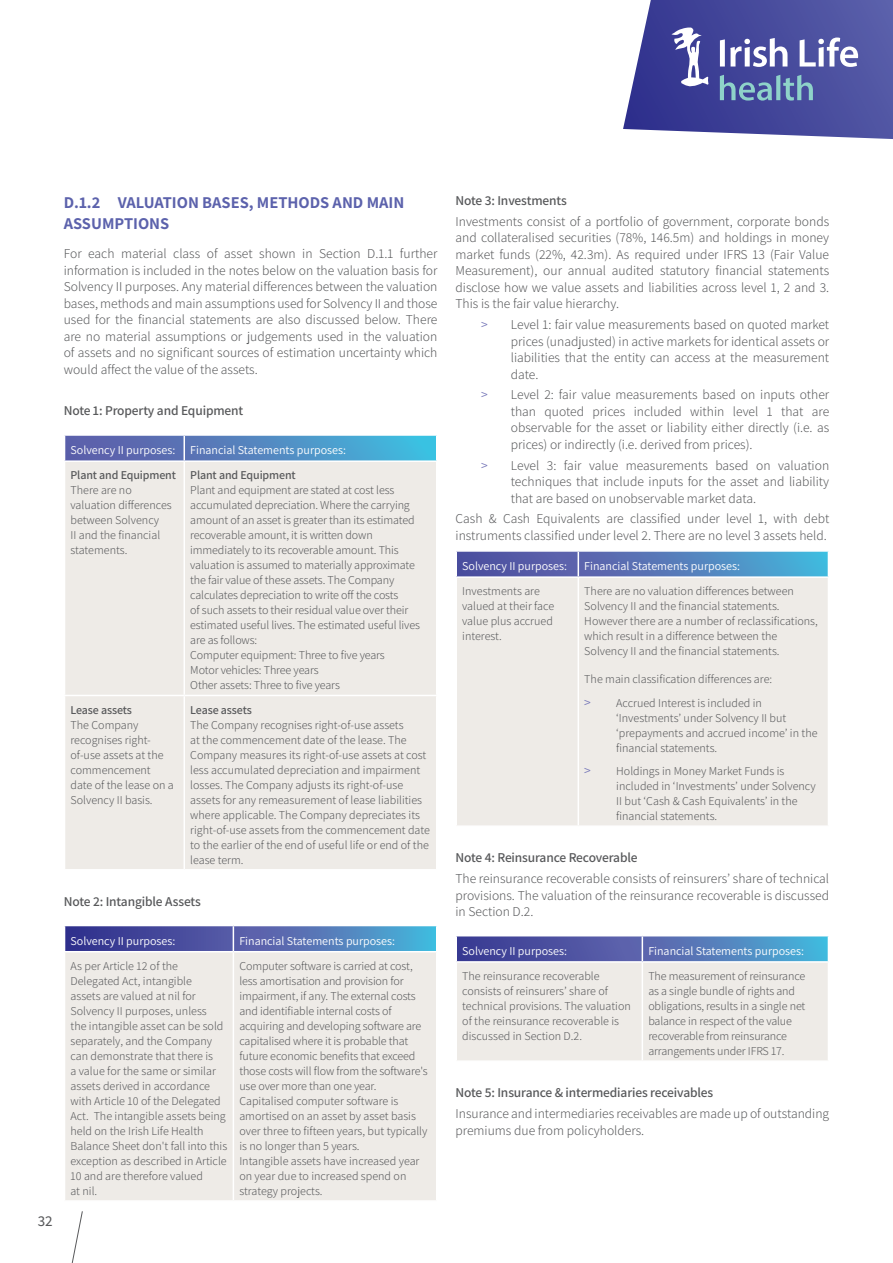
<style>
.page{position:relative;width:893px;height:1263px;background:#fff}
.page>*{position:absolute;margin:0;border:0;box-sizing:border-box;transform-origin:0 0}
.t1{font:700 16.5px/21px "Assistant";color:#5c62ac}
.t2{font:500 15px "Assistant";color:#58595b}
.t3{font:300 13.5px/16.5px "Assistant";color:#58595b;text-align:justify}
.t4{font:600 13.5px "Assistant";letter-spacing:-.01em;color:#58595b}
.t5{font:300 12px/15px "Assistant";color:#58595b}
.t6{font:12px "Assistant";color:#fff}
.t7{font:600 12px "Assistant";letter-spacing:-.01em;color:#58595b}
.s1{font-weight:400;color:#7778b9}
.s2{font-weight:400;font-size:13.5px;color:#7778b9}
</style>
<div class="page">
<div style="left:65px;top:462px;width:371px;height:407px;background:#eeebe7"></div>
<svg style="left:64px;top:435px;width:373px;height:25px;background:#588dc3"></svg>
<hr style="left:184px;top:462px;width:1px;height:233px;background:#fff">
<hr style="left:64px;top:695px;width:120px;height:1px;background:#fff">
<hr style="left:184px;top:695px;width:253px;height:1px;background:#fff">
<hr style="left:184px;top:696px;width:1px;height:173px;background:#fff">
<div style="left:65px;top:952px;width:371px;height:248px;background:#eeebe7"></div>
<svg style="left:64px;top:925px;width:373px;height:26px;background:#5570b2"></svg>
<hr style="left:233px;top:952px;width:1px;height:248px;background:#fff">
<div style="left:457px;top:578px;width:371px;height:247px;background:#eeebe7"></div>
<svg style="left:456px;top:551px;width:373px;height:25px;background:#587ebb"></svg>
<hr style="left:578px;top:578px;width:1px;height:247px;background:#fff">
<svg style="left:456px;top:936px;width:373px;height:124px;background:#ced1dc"></svg>
<hr style="left:455px;top:961px;width:187px;height:2px;background:#fff">
<hr style="left:455px;top:963px;width:2px;height:97px;background:#fff">
<hr style="left:642px;top:961px;width:187px;height:2px;background:#fff">
<hr style="left:642px;top:963px;width:1px;height:97px;background:#fff">
<hr style="left:828px;top:963px;width:1px;height:97px;background:#fff">
<svg style="left:71px;top:1211px;width:12px;height:52px"></svg>
<svg style="left:623px;top:0;width:270px;height:139px"></svg>
<p class="t2" style="left:38px;top:1211px;width:16px">32</p>
<h1 class="t1" style="left:64px;top:191px;width:342px">D.1.2 VALUATION BASES, METHODS AND MAIN<br>ASSUMPTIONS</h1>
<p class="t3" style="left:64px;top:245px;width:375px">For each material class of asset shown in Section D.1.1 further information is included in the notes below on the valuation basis for Solvency II purposes. Any material differences between the valuation bases, methods and main assumptions used for Solvency II and those used for the financial statements are also discussed below. There are no material assumptions or judgements used in the valuation of assets and no significant sources of estimation uncertainty which would affect the value of the assets.</p>
<p class="t4" style="left:64px;top:402px;width:181px">Note 1: Property and Equipment</p>
<p class="t6" style="left:71px;top:442px;width:277px">Solvency II purposes: Financial Statements purposes:</p>
<p class="t7" style="left:71px;top:467px;width:107px">Plant and Equipment</p>
<p class="t5" style="left:71px;top:482px;width:103px">There are no valuation differences between Solvency<br>II and the financial statements.</p>
<p class="t7" style="left:190px;top:467px;width:107px">Plant and Equipment</p>
<p class="t5" style="left:190px;top:482px;width:231px">Plant and equipment are stated at cost less accumulated depreciation. Where the carrying amount of an asset is greater than its estimated recoverable amount, it is written down immediately to its recoverable amount. This valuation is assumed to materially approximate the fair value of these assets. The Company calculates depreciation to write off the costs<br>of such assets to their residual value over their estimated useful lives. The estimated useful lives are as follows:<br>Computer equipment: Three to five years<br>Motor vehicles: Three years<br>Other assets: Three to five years</p>
<p class="t7" style="left:190px;top:701px;width:63px">Lease assets</p>
<p class="t5" style="left:190px;top:717px;width:241px">The Company recognises right-of-use assets<br>at the commencement date of the lease. The Company measures its right-of-use assets at cost less accumulated depreciation and impairment losses. The Company adjusts its right-of-use assets for any remeasurement of lease liabilities where applicable. The Company depreciates its right-of-use assets from the commencement date to the earlier of the end of useful life or end of the lease term.</p>
<p class="t4" style="left:64px;top:892px;width:139px">Note 2: Intangible Assets</p>
<p class="t6" style="left:71px;top:932px;width:106px">Solvency II purposes:</p>
<p class="t6" style="left:239px;top:932px;width:157px">Financial Statements purposes:</p>
<p class="t5" style="left:71px;top:958px;width:158px">As per Article 12 of the<br>Delegated Act, intangible<br>assets are valued at nil for<br>Solvency II purposes, unless<br>the intangible asset can be sold separately, and the Company can demonstrate that there is<br>a value for the same or similar assets derived in accordance with Article 10 of the Delegated<br>Act. The intangible assets being held on the Irish Life Health<br>Balance Sheet don't fall into this exception as described in Article<br>10 and are therefore valued<br>at nil.</p>
<p class="t5" style="left:239px;top:958px;width:190px">Computer software is carried at cost, less amortisation and provision for impairment, if any. The external costs and identifiable internal costs of acquiring and developing software are capitalised where it is probable that future economic benefits that exceed those costs will flow from the software's use over more than one year.<br>Capitalised computer software is amortised on an asset by asset basis over three to fifteen years, but typically is no longer than 5 years.<br>Intangible assets have increased year on year due to increased spend on strategy projects.</p>
<p class="t7" style="left:71px;top:701px;width:63px">Lease assets</p>
<p class="t5" style="left:71px;top:717px;width:105px">The Company recognises right&shy;of-use assets at the commencement date of the lease on a<br>Solvency II basis.</p>
<p class="t4" style="left:455px;top:191px;width:113px">Note 3: Investments</p>
<p class="t3" style="left:455px;top:212px;width:375px">Investments consist of a portfolio of government, corporate bonds and collateralised securities (78%, 146.5m) and holdings in money market funds (22%, 42.3m). As required under IFRS 13 (Fair Value Measurement), our annual audited statutory financial statements disclose how we value assets and liabilities across level 1, 2 and 3.<br>This is the fair value hierarchy.</p>
<p class="t3" style="left:511px;top:316px;width:320px;text-indent:-30px"><span class="s1">&gt;</span> Level 1: fair value measurements based on quoted market prices (unadjusted) in active markets for identical assets or liabilities that the entity can access at the measurement date.</p>
<p class="t3" style="left:511px;top:386px;width:320px;text-indent:-30px"><span class="s1">&gt;</span> Level 2: fair value measurements based on inputs other than quoted prices included within level 1 that are observable for the asset or liability either directly (i.e. as prices) or indirectly (i.e. derived from prices).</p>
<p class="t3" style="left:511px;top:456px;width:320px;text-indent:-30px"><span class="s1">&gt;</span> Level 3: fair value measurements based on valuation techniques that include inputs for the asset and liability that are based on unobservable market data.</p>
<p class="t3" style="left:455px;top:510px;width:375px">Cash &amp; Cash Equivalents are classified under level 1, with debt instruments classified under level 2. There are no level 3 assets held.</p>
<p class="t6" style="left:462px;top:558px;width:106px">Solvency II purposes:</p>
<p class="t6" style="left:584px;top:558px;width:157px">Financial Statements purposes:</p>
<p class="t5" style="left:462px;top:583px;width:93px">Investments are valued at their face value plus accrued interest.</p>
<p class="t5" style="left:584px;top:583px;width:235px">There are no valuation differences between Solvency II and the financial statements.<br>However there are a number of reclassifications, which result in a difference between the Solvency II and the financial statements.</p>
<p class="t5" style="left:584px;top:667px;width:189px;line-height:23.5px">The main classification differences are: <span class="s2">&gt;</span> Accrued Interest is included in</p>
<p class="t5" style="left:616px;top:709px;width:203px">‘Investments’ under Solvency II but ‘prepayments and accrued income’ in the financial statements.</p>
<p class="t5" style="left:616px;top:763px;width:201px;text-indent:-32px"><span class="s2">&gt;</span> Holdings in Money Market Funds is included in ‘Investments’ under Solvency II but ‘Cash &amp; Cash Equivalents’ in the financial statements.</p>
<p class="t4" style="left:455px;top:849px;width:184px">Note 4: Reinsurance Recoverable</p>
<p class="t3" style="left:455px;top:870px;width:375px">The reinsurance recoverable consists of reinsurers’ share of technical provisions. The valuation of the reinsurance recoverable is discussed in Section D.2.</p>
<p class="t6" style="left:462px;top:943px;width:106px">Solvency II purposes:</p>
<p class="t6" style="left:648px;top:943px;width:157px">Financial Statements purposes:</p>
<p class="t5" style="left:462px;top:968px;width:170px">The reinsurance recoverable consists of reinsurers’ share of technical provisions. The valuation of the reinsurance recoverable is discussed in Section D.2.</p>
<p class="t5" style="left:648px;top:968px;width:159px">The measurement of reinsurance as a single bundle of rights and obligations, results in a single net balance in respect of the value recoverable from reinsurance arrangements under IFRS 17.</p>
<p class="t4" style="left:455px;top:1084px;width:259px">Note 5: Insurance &amp; intermediaries receivables</p>
<p class="t3" style="left:455px;top:1105px;width:375px">Insurance and intermediaries receivables are made up of outstanding premiums due from policyholders.</p>
</div>
